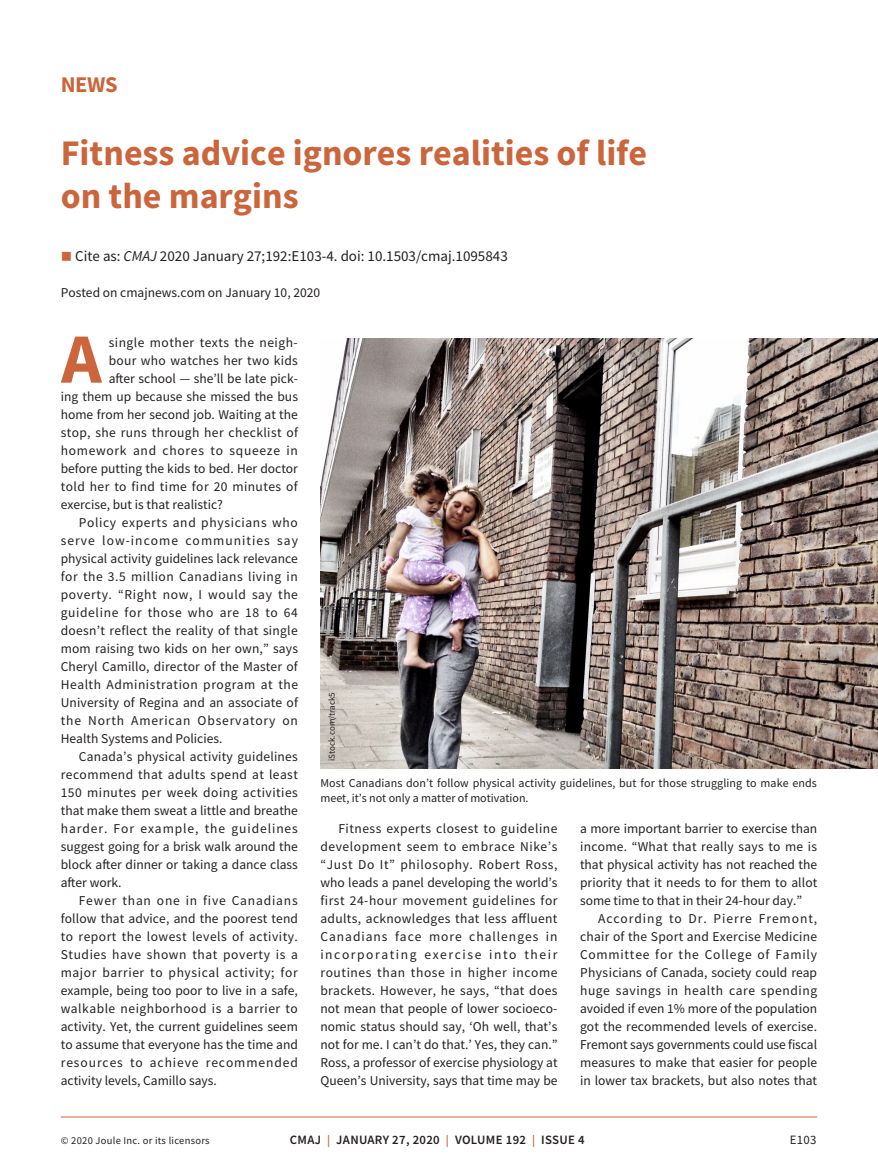
<style>
.page{position:relative;width:878px;height:1175px;background:#fff}
.page>*{position:absolute;margin:0;border:0;box-sizing:border-box;transform-origin:0 0}
.t1{font:700 70.65px "Source Sans Pro";color:#cb653c}
.t2{font:700 36px/43.2px "Source Sans Pro";color:#cb653c}
.t3{font:700 22.5px "Source Sans Pro";color:#cb653c}
.t4{font:15px "Source Sans Pro";color:#231f20}
.t5{font:13.5px/18px "Source Sans Pro";letter-spacing:.01em;color:#231f20;text-align:justify}
.t6{font:13.5px "Source Sans Pro";letter-spacing:.035em;color:#231f20}
.t7{font:13.5px "Source Sans Pro";letter-spacing:.045em;color:#231f20}
.t8{font:13.5px "Source Sans Pro";letter-spacing:.04em;color:#231f20}
.t9{font:13.5px "Source Sans Pro";letter-spacing:.03em;color:#231f20}
.t10{font:13.5px "Source Sans Pro";letter-spacing:.05em;color:#231f20}
.t11{font:13.5px "Source Sans Pro";letter-spacing:.06em;color:#231f20}
.t12{font:13.5px "Source Sans Pro";letter-spacing:.07em;color:#231f20}
.t13{font:13.5px "Source Sans Pro";letter-spacing:.075em;color:#231f20}
.t14{font:13.5px "Source Sans Pro";letter-spacing:.065em;color:#231f20}
.t15{font:600 12.75px "Source Sans Pro";letter-spacing:.025em;color:#231f20}
.t16{font:12.75px "Source Sans Pro";color:#231f20}
.t17{font:12px/15px "Source Sans Pro";letter-spacing:.01em;color:#231f20}
.t18{font:10.5px "Source Sans Pro";letter-spacing:.025em;color:#231f20}
.t19{font:9px "Source Sans Pro";color:#231f20}
.s1{color:#cb653c}
.s2{font-style:italic}
.s3{font-size:12px;color:#cb653c}
</style>
<div class="page">
<hr style="left:61px;top:1116px;width:756px;height:1px;background:#cb653c">
<img style="left:320px;top:338px;width:558px;height:430px">
<h3 class="t3" style="left:61px;top:69px;width:58px">NEWS</h3>
<h2 class="t2" style="left:61px;top:131px;width:588px">Fitness advice ignores realities of life on the margins</h2>
<p class="t4" style="left:61px;top:246px;width:448px"><span class="s1">■</span> Cite as: <span class="s2">CMAJ</span> 2020 January 27;192:E103-4. doi: 10.1503/cmaj.1095843</p>
<p class="t5" style="left:61px;top:283px;width:261px">Posted on cmajnews.com on January 10, 2020</p>
<h1 class="t1" style="left:61px;top:311px;width:42px">A</h1>
<p class="t6" style="left:109px;top:333px;width:190px">single mother texts the neigh-</p>
<p class="t5" style="left:109px;top:351px;width:190px">bour who watches her two kids</p>
<p class="t5" style="left:109px;top:369px;width:191px">after school — she’ll be late pick-</p>
<p class="t5" style="left:61px;top:387px;width:239px">ing them up because she missed the bus</p>
<p class="t5" style="left:61px;top:405px;width:238px">home from her second job. Waiting at the</p>
<p class="t9" style="left:61px;top:423px;width:239px">stop, she runs through her checklist of</p>
<p class="t10" style="left:61px;top:441px;width:239px">homework and chores to squeeze in</p>
<p class="t5" style="left:61px;top:459px;width:239px">before putting the kids to bed. Her doctor</p>
<p class="t9" style="left:61px;top:477px;width:238px">told her to find time for 20 minutes of</p>
<p class="t5" style="left:61px;top:495px;width:164px">exercise, but is that realistic?</p>
<p class="t10" style="left:79px;top:513px;width:220px">Policy experts and physicians who</p>
<p class="t13" style="left:61px;top:531px;width:239px">serve low-income communities say</p>
<p class="t5" style="left:61px;top:549px;width:239px">physical activity guidelines lack relevance</p>
<p class="t8" style="left:61px;top:567px;width:238px">for the 3.5 million Canadians living in</p>
<p class="t7" style="left:61px;top:585px;width:239px">poverty. “Right now, I would say the</p>
<p class="t7" style="left:61px;top:603px;width:239px">guideline for those who are 18 to 64</p>
<p class="t5" style="left:61px;top:621px;width:238px">doesn’t reflect the reality of that single</p>
<p class="t5" style="left:61px;top:639px;width:239px">mom raising two kids on her own,” says</p>
<p class="t5" style="left:61px;top:657px;width:239px">Cheryl Camillo, director of the Master of</p>
<p class="t8" style="left:61px;top:675px;width:239px">Health Administration program at the</p>
<p class="t5" style="left:61px;top:693px;width:239px">University of Regina and an associate of</p>
<p class="t11" style="left:61px;top:711px;width:239px">the North American Observatory on</p>
<p class="t5" style="left:61px;top:729px;width:163px">Health Systems and Policies.</p>
<p class="t5" style="left:79px;top:747px;width:220px">Canada’s physical activity guidelines</p>
<p class="t6" style="left:61px;top:765px;width:239px">recommend that adults spend at least</p>
<p class="t6" style="left:61px;top:783px;width:239px">150 minutes per week doing activities</p>
<p class="t5" style="left:61px;top:801px;width:239px">that make them sweat a little and breathe</p>
<p class="t12" style="left:61px;top:819px;width:239px">harder. For example, the guidelines</p>
<p class="t5" style="left:61px;top:837px;width:239px">suggest going for a brisk walk around the</p>
<p class="t5" style="left:61px;top:855px;width:239px">block after dinner or taking a dance class</p>
<p class="t5" style="left:61px;top:873px;width:62px">after work.</p>
<p class="t11" style="left:79px;top:891px;width:220px">Fewer than one in five Canadians</p>
<p class="t5" style="left:61px;top:909px;width:239px">follow that advice, and the poorest tend</p>
<p class="t6" style="left:61px;top:927px;width:239px">to report the lowest levels of activity.</p>
<p class="t7" style="left:61px;top:945px;width:238px">Studies have shown that poverty is a</p>
<p class="t7" style="left:61px;top:963px;width:238px">major barrier to physical activity; for</p>
<p class="t5" style="left:61px;top:981px;width:238px">example, being too poor to live in a safe,</p>
<p class="t6" style="left:61px;top:999px;width:239px">walkable neighborhood is a barrier to</p>
<p class="t5" style="left:61px;top:1017px;width:239px">activity. Yet, the current guidelines seem</p>
<p class="t5" style="left:61px;top:1035px;width:238px">to assume that everyone has the time and</p>
<p class="t14" style="left:61px;top:1053px;width:238px">resources to achieve recommended</p>
<p class="t5" style="left:61px;top:1071px;width:158px">activity levels, Camillo says.</p>
<p class="t19" style="left:326px;top:761px;width:71px;rotate:-90deg">iStock.com/track5</p>
<p class="t17" style="left:320px;top:775px;width:498px">Most Canadians don’t follow physical activity guidelines, but for those struggling to make ends meet, it’s not only a matter of motivation.</p>
<p class="t5" style="left:320px;top:819px;width:239px;text-indent:18px">Fitness experts closest to guideline development seem to embrace Nike’s “Just Do It” philosophy. Robert Ross, who leads a panel developing the world’s first 24-hour movement guidelines for adults, acknowledges that less affluent Canadians face more challenges in incorporating exercise into their routines than those in higher income brackets. However, he says, “that does not mean that people of lower socioeco&shy;nomic status should say, ‘Oh well, that’s not for me. I can’t do that.’ Yes, they can.” Ross, a professor of exercise physiology at Queen’s University, says that time may be</p>
<p class="t5" style="left:580px;top:819px;width:239px">a more important barrier to exercise than income. “What that really says to me is that physical activity has not reached the priority that it needs to for them to allot some time to that in their 24-hour day.”</p>
<p class="t5" style="left:580px;top:909px;width:239px;text-indent:18px">According to Dr. Pierre Fremont, chair of the Sport and Exercise Medicine Committee for the College of Family Physicians of Canada, society could reap huge savings in health care spending avoided if even 1% more of the population got the recommended levels of exercise.<br>Fremont says governments could use fiscal measures to make that easier for people in lower tax brackets, but also notes that</p>
<p class="t18" style="left:61px;top:1134px;width:150px">© 2020 Joule Inc. or its licensors</p>
<p class="t15" style="left:290px;top:1131px;width:296px">CMAJ <span class="s3">|</span> JANUARY 27, 2020 <span class="s3">|</span> VOLUME 192 <span class="s3">|</span> ISSUE 4</p>
<p class="t16" style="left:789px;top:1132px;width:28px">E103</p>
</div>
